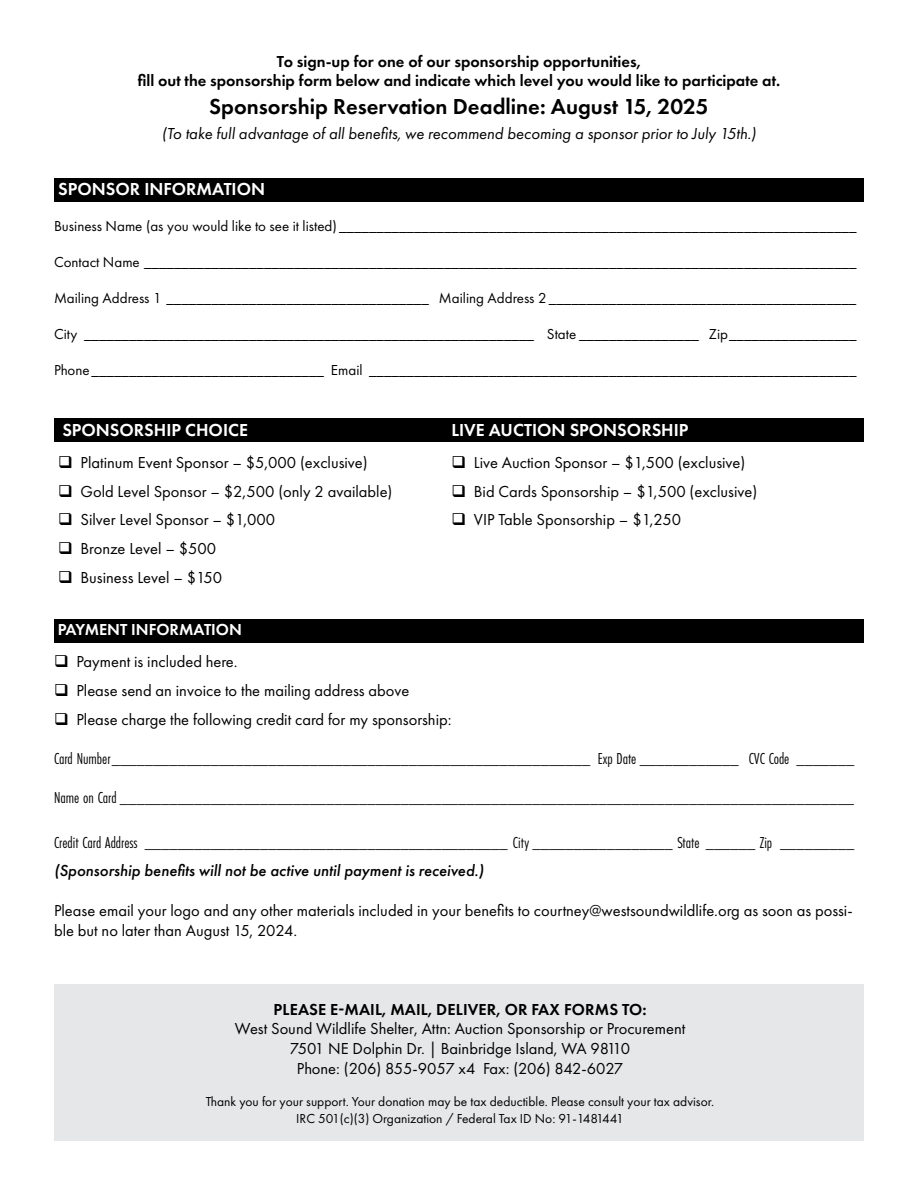
<style>
.page{position:relative;width:918px;height:1188px;background:#fff}
.page>*{position:absolute;margin:0;border:0;box-sizing:border-box;transform-origin:0 0}
.t1{font:600 22.5px "Futura PT";color:#000}
.t2{font:600 18px "Futura PT";color:#fff}
.t3{font:16.5px/19.8px "Futura PT";color:#000}
.t4{font:16.5px "Futura PT Cond";color:#000}
.t5{font:600 16.5px/19.8px "Futura PT";color:#000;text-align:center}
.t6{font:italic 16.5px "Futura PT";color:#000}
.t7{font:italic 500 16.5px "Futura PT";color:#000}
.t8{font:600 16.5px "Futura PT";color:#fff}
.t9{font:15px "Futura PT";color:#000}
.t10{font:13.5px/16.2px "Futura PT";color:#000;text-align:center}
</style>
<div class="page">
<div style="left:54px;top:984px;width:810px;height:157px;background:#e6e7e8"></div>
<div style="left:54px;top:418px;width:810px;height:24px;background:#000"></div>
<div style="left:54px;top:178px;width:810px;height:24px;background:#000"></div>
<div style="left:54px;top:619px;width:810px;height:23px;background:#000"></div>
<p class="t5" style="left:138px;top:51px;width:644px">To sign-up for one of our sponsorship opportunities,<br>fill out the sponsorship form below and indicate which level you would like to participate at.</p>
<h1 class="t1" style="left:209px;top:93px;width:501px">Sponsorship Reservation Deadline: August 15, 2025</h1>
<p class="t6" style="left:162px;top:124px;width:596px">(To take full advantage of all benefits, we recommend becoming a sponsor prior to July 15th.)</p>
<p class="t2" style="left:58px;top:178px;width:208px">SPONSOR INFORMATION</p>
<p class="t9" style="left:54px;top:217px;width:804px">Business Name (as you would like to see it listed) _____________________________________________________________________</p>
<p class="t9" style="left:54px;top:253px;width:804px">Contact Name _______________________________________________________________________________________________</p>
<p class="t9" style="left:54px;top:289px;width:804px">Mailing Address 1 ___________________________________ Mailing Address 2 _________________________________________</p>
<p class="t9" style="left:54px;top:325px;width:804px">City ____________________________________________________________ State ________________ Zip_________________</p>
<p class="t9" style="left:54px;top:361px;width:804px">Phone_______________________________ Email _________________________________________________________________</p>
<p class="t2" style="left:62px;top:419px;width:187px">SPONSORSHIP CHOICE</p>
<p class="t3" style="left:58px;top:452px;width:311px">❑ Platinum Event Sponsor – $5,000 (exclusive)</p>
<p class="t3" style="left:58px;top:481px;width:336px">❑ Gold Level Sponsor – $2,500 (only 2 available)</p>
<p class="t3" style="left:58px;top:510px;width:219px">❑ Silver Level Sponsor – $1,000</p>
<p class="t3" style="left:58px;top:539px;width:160px">❑ Bronze Level – $500</p>
<p class="t3" style="left:58px;top:568px;width:166px">❑ Business Level – $150</p>
<p class="t8" style="left:58px;top:620px;width:186px">PAYMENT INFORMATION</p>
<p class="t3" style="left:54px;top:652px;width:185px">❑ Payment is included here.</p>
<p class="t3" style="left:54px;top:680px;width:357px">❑ Please send an invoice to the mailing address above</p>
<p class="t3" style="left:54px;top:709px;width:399px">❑ Please charge the following credit card for my sponsorship:</p>
<p class="t4" style="left:54px;top:749px;width:802px">Card Number__________________________________________________________ Exp Date ____________ CVC Code _______</p>
<p class="t4" style="left:54px;top:788px;width:802px">Name on Card _________________________________________________________________________________________</p>
<p class="t4" style="left:54px;top:832px;width:802px">Credit Card Address ____________________________________________ City _________________ State ______ Zip _________</p>
<p class="t7" style="left:54px;top:861px;width:431px">(Sponsorship benefits will not be active until payment is received.)</p>
<p class="t3" style="left:54px;top:900px;width:800px">Please email your logo and any other materials included in your benefits to courtney@westsoundwildlife.org as soon as possi&shy;ble but no later than August 15, 2024.</p>
<p class="t2" style="left:451px;top:419px;width:239px">LIVE AUCTION SPONSORSHIP</p>
<p class="t3" style="left:451px;top:452px;width:295px">❑ Live Auction Sponsor – $1,500 (exclusive)</p>
<p class="t3" style="left:451px;top:481px;width:307px">❑ Bid Cards Sponsorship – $1,500 (exclusive)</p>
<p class="t3" style="left:451px;top:510px;width:231px">❑ VIP Table Sponsorship – $1,250</p>
<p class="t5" style="left:274px;top:999px;width:375px">PLEASE E-MAIL, MAIL, DELIVER, OR FAX FORMS TO:</p>
<p class="t3" style="left:235px;top:1019px;width:452px;text-align:center">West Sound Wildlife Shelter, Attn: Auction Sponsorship or Procurement<br>7501 NE Dolphin Dr. | Bainbridge Island, WA 98110<br>Phone: (206) 855-9057 x4 Fax: (206) 842-6027</p>
<p class="t10" style="left:206px;top:1094px;width:510px">Thank you for your support. Your donation may be tax deductible. Please consult your tax advisor.<br>IRC 501(c)(3) Organization / Federal Tax ID No: 91-1481441</p>
</div>
